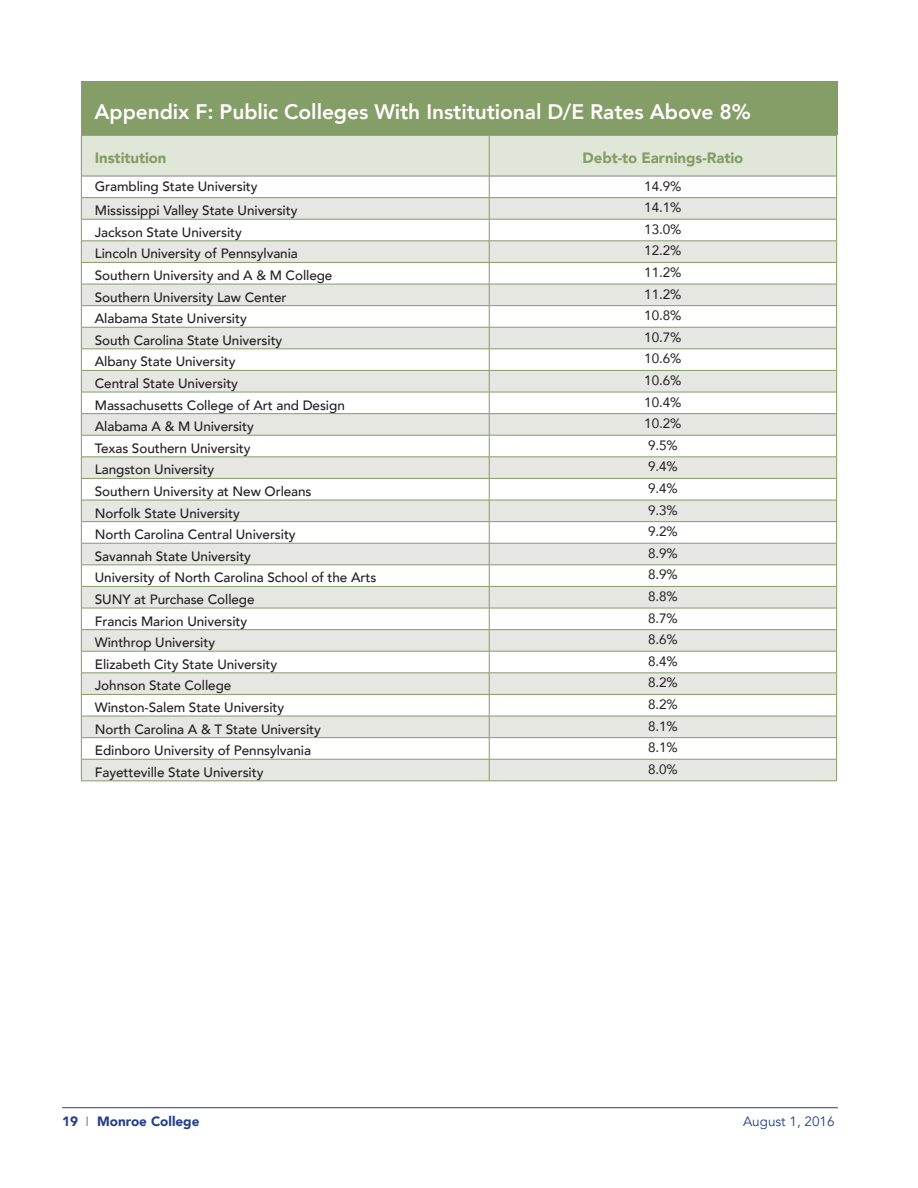
<style>
.page{position:relative;width:918px;height:1188px;background:#fff}
.page>*{position:absolute;margin:0;border:0;box-sizing:border-box;transform-origin:0 0}
.headline{font:800 21px "Avenir";letter-spacing:-.005em;color:#fff}
.bodytext{font:900 15px "Avenir";letter-spacing:-.005em;color:#859d66}
.bodytext-2{font:500 13.5px "Avenir";letter-spacing:-.005em;color:#231f20}
.bodytext-3{font:13.5px "Avenir";letter-spacing:-.005em;color:#231f20}
.t1{font:900 13.5px "Avenir";color:#253f8e}
.t2{font:13.5px "Avenir";color:#253f8e}
.s1{font-weight:400;color:#8d847d}
</style>
<div class="page">
<hr style="left:62px;top:1107px;width:776px;height:1px;background:#253f8e">
<div style="left:81px;top:81px;width:757px;height:54px;background:#859d66"></div>
<svg style="left:81px;top:135px;width:756px;height:645px"></svg>
<hr style="left:81px;top:780px;width:408px;height:1px;background:#859d66">
<hr style="left:489px;top:780px;width:348px;height:1px;background:#859d66">
<hr style="left:82px;top:176px;width:407px;height:1px;background:#8d847d">
<hr style="left:489px;top:176px;width:347px;height:1px;background:#8d847d">
<p class="headline" style="left:94px;top:95px;width:658px">Appendix F: Public Colleges With Institutional D/E Rates Above 8%</p>
<p class="bodytext" style="left:95px;top:145px;width:73px">Institution</p>
<p class="bodytext" style="left:582px;top:145px;width:162px">Debt-to Earnings-Ratio</p>
<p class="bodytext-2" style="left:95px;top:174px;width:164px">Grambling State University</p>
<p class="bodytext-3" style="left:644px;top:175px;width:39px">14.9%</p>
<p class="bodytext-2" style="left:95px;top:199px;width:204px">Mississippi Valley State University</p>
<p class="bodytext-3" style="left:644px;top:197px;width:39px">14.1%</p>
<p class="bodytext-2" style="left:95px;top:220px;width:148px">Jackson State University</p>
<p class="bodytext-3" style="left:644px;top:218px;width:39px">13.0%</p>
<p class="bodytext-2" style="left:95px;top:242px;width:205px">Lincoln University of Pennsylvania</p>
<p class="bodytext-3" style="left:644px;top:240px;width:39px">12.2%</p>
<p class="bodytext-2" style="left:95px;top:264px;width:239px">Southern University and A &amp; M College</p>
<p class="bodytext-3" style="left:644px;top:261px;width:39px">11.2%</p>
<p class="bodytext-2" style="left:95px;top:285px;width:193px">Southern University Law Center</p>
<p class="bodytext-3" style="left:644px;top:283px;width:39px">11.2%</p>
<p class="bodytext-2" style="left:95px;top:307px;width:153px">Alabama State University</p>
<p class="bodytext-3" style="left:644px;top:305px;width:39px">10.8%</p>
<p class="bodytext-2" style="left:95px;top:328px;width:189px">South Carolina State University</p>
<p class="bodytext-3" style="left:644px;top:326px;width:39px">10.7%</p>
<p class="bodytext-2" style="left:95px;top:350px;width:142px">Albany State University</p>
<p class="bodytext-3" style="left:644px;top:348px;width:39px">10.6%</p>
<p class="bodytext-2" style="left:95px;top:372px;width:145px">Central State University</p>
<p class="bodytext-3" style="left:644px;top:369px;width:39px">10.6%</p>
<p class="bodytext-2" style="left:95px;top:393px;width:251px">Massachusetts College of Art and Design</p>
<p class="bodytext-3" style="left:644px;top:391px;width:39px">10.4%</p>
<p class="bodytext-2" style="left:95px;top:415px;width:160px">Alabama A &amp; M University</p>
<p class="bodytext-3" style="left:644px;top:413px;width:39px">10.2%</p>
<p class="bodytext-2" style="left:95px;top:436px;width:157px">Texas Southern University</p>
<p class="bodytext-3" style="left:648px;top:434px;width:31px">9.5%</p>
<p class="bodytext-2" style="left:95px;top:458px;width:121px">Langston University</p>
<p class="bodytext-3" style="left:648px;top:456px;width:31px">9.4%</p>
<p class="bodytext-2" style="left:95px;top:480px;width:218px">Southern University at New Orleans</p>
<p class="bodytext-3" style="left:648px;top:477px;width:31px">9.4%</p>
<p class="bodytext-2" style="left:95px;top:501px;width:146px">Norfolk State University</p>
<p class="bodytext-3" style="left:648px;top:499px;width:31px">9.3%</p>
<p class="bodytext-2" style="left:95px;top:523px;width:202px">North Carolina Central University</p>
<p class="bodytext-3" style="left:648px;top:521px;width:31px">9.2%</p>
<p class="bodytext-2" style="left:95px;top:544px;width:158px">Savannah State University</p>
<p class="bodytext-3" style="left:648px;top:542px;width:31px">8.9%</p>
<p class="bodytext-2" style="left:95px;top:566px;width:283px">University of North Carolina School of the Arts</p>
<p class="bodytext-3" style="left:648px;top:564px;width:31px">8.9%</p>
<p class="bodytext-2" style="left:95px;top:588px;width:161px">SUNY at Purchase College</p>
<p class="bodytext-3" style="left:648px;top:585px;width:31px">8.8%</p>
<p class="bodytext-2" style="left:95px;top:609px;width:154px">Francis Marion University</p>
<p class="bodytext-3" style="left:648px;top:607px;width:31px">8.7%</p>
<p class="bodytext-2" style="left:95px;top:631px;width:122px">Winthrop University</p>
<p class="bodytext-3" style="left:648px;top:629px;width:31px">8.6%</p>
<p class="bodytext-2" style="left:95px;top:652px;width:184px">Elizabeth City State University</p>
<p class="bodytext-3" style="left:648px;top:650px;width:31px">8.4%</p>
<p class="bodytext-2" style="left:95px;top:674px;width:138px">Johnson State College</p>
<p class="bodytext-3" style="left:648px;top:672px;width:31px">8.2%</p>
<p class="bodytext-2" style="left:95px;top:696px;width:191px">Winston-Salem State University</p>
<p class="bodytext-3" style="left:648px;top:693px;width:31px">8.2%</p>
<p class="bodytext-2" style="left:95px;top:717px;width:228px">North Carolina A &amp; T State University</p>
<p class="bodytext-3" style="left:648px;top:715px;width:31px">8.1%</p>
<p class="bodytext-2" style="left:95px;top:739px;width:218px">Edinboro University of Pennsylvania</p>
<p class="bodytext-3" style="left:648px;top:737px;width:31px">8.1%</p>
<p class="bodytext-2" style="left:95px;top:760px;width:170px">Fayetteville State University</p>
<p class="bodytext-3" style="left:648px;top:758px;width:31px">8.0%</p>
<p class="t1" style="left:62px;top:1110px;width:139px">19 <span class="s1">I</span> Monroe College</p>
<p class="t2" style="left:743px;top:1113px;width:93px">August 1, 2016</p>
</div>
